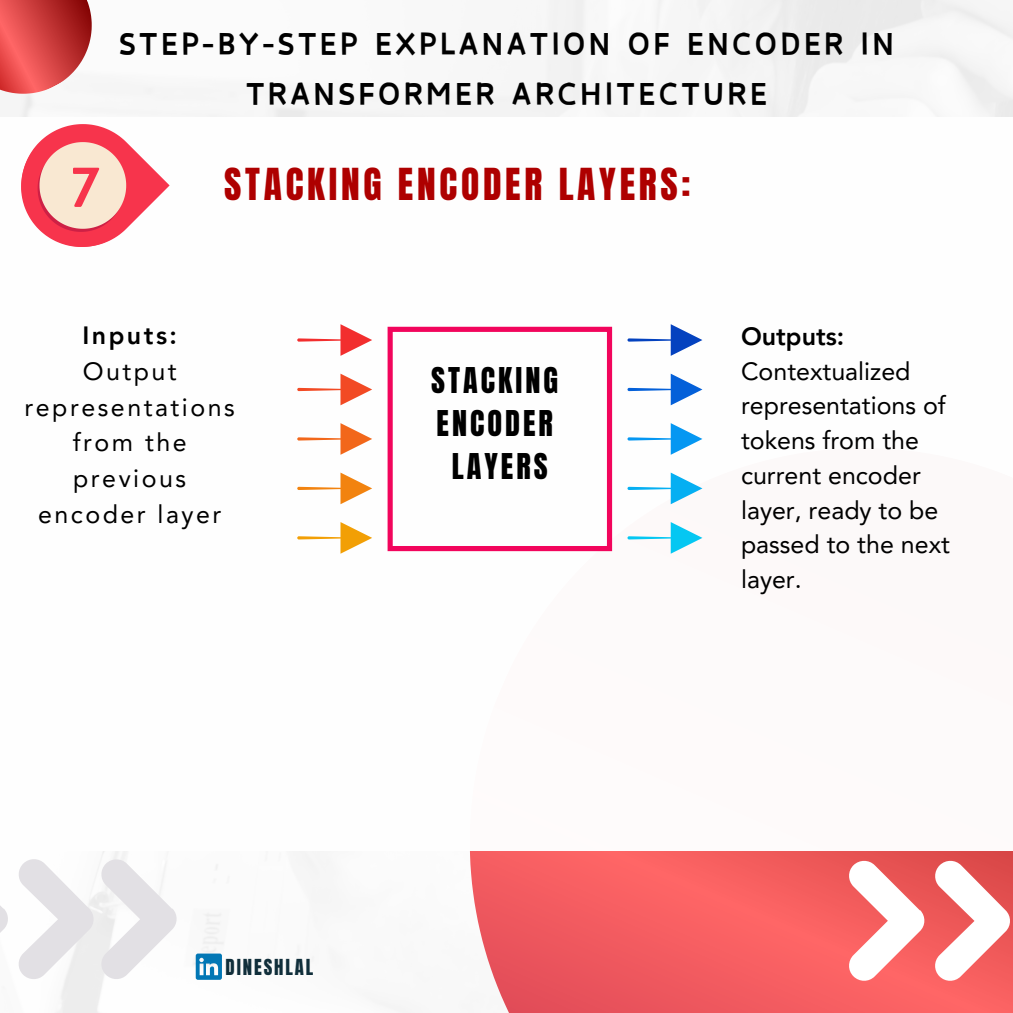
<style>
.page{position:relative;width:1013px;height:1013px;background:#fff}
.page>*{position:absolute;margin:0;border:0;box-sizing:border-box;transform-origin:0 0}
.t1{font:37.5px "Anton";letter-spacing:.1em;color:#ae0000}
.t2{font:900 35px/50.6px "Canva Funny";letter-spacing:.1em;color:#000;text-align:center}
.t3{font:30.25px/43.1px "Anton";letter-spacing:.1em;color:#000;text-align:center}
.t4{font:25px/34.8px "Avenir LT Pro";color:#000}
.t5{font:25px/35.6px "Avenir LT Pro";letter-spacing:.1em;color:#000;text-align:center}
.t6{font:18.75px "Anton";letter-spacing:.1em;color:#112f3b}
.s1{font-weight:800}
</style>
<div class="page">
<img style="left:58px;top:0;width:954px;height:1012px">
<svg style="left:346px;top:851px;width:666px;height:161px;fill:#f86163"></svg>
<div style="left:0;top:118px;width:1012px;height:733px;background:#fff"></div>
<svg style="left:933px;top:859px;width:79px;height:123px"></svg>
<svg style="left:847px;top:859px;width:78px;height:123px"></svg>
<svg style="left:196px;top:953px;width:26px;height:26px"></svg>
<svg style="left:19px;top:857px;width:159px;height:123px"></svg>
<svg style="left:0;top:906px;width:8px;height:27px"></svg>
<div style="left:387px;top:327px;width:225px;height:224px;border:5px solid #f2055c"></div>
<svg style="left:297px;top:522px;width:75px;height:31px"></svg>
<svg style="left:297px;top:472px;width:75px;height:32px"></svg>
<svg style="left:297px;top:423px;width:75px;height:32px"></svg>
<svg style="left:297px;top:373px;width:75px;height:32px"></svg>
<svg style="left:297px;top:324px;width:75px;height:32px"></svg>
<svg style="left:627px;top:522px;width:75px;height:31px"></svg>
<svg style="left:627px;top:472px;width:75px;height:32px"></svg>
<svg style="left:627px;top:423px;width:75px;height:32px"></svg>
<svg style="left:627px;top:373px;width:75px;height:32px"></svg>
<svg style="left:627px;top:324px;width:75px;height:32px"></svg>
<svg style="left:0;top:0;width:170px;height:247px"></svg>
<h1 class="t2" style="left:119px;top:20px;width:776px">STEP-BY-STEP EXPLANATION OF ENCODER IN<br>TRANSFORMER ARCHITECTURE</h1>
<h3 class="t1" style="left:224px;top:157px;width:468px">STACKING ENCODER LAYERS:</h3>
<p class="t5" style="left:25px;top:320px;width:212px"><span class="s1">Inputs:<br></span>Output representations from the previous encoder layer</p>
<p class="t4" style="left:741px;top:321px;width:210px"><span class="s1">Outputs:<br></span>Contextualized representations of tokens from the current encoder layer, ready to be passed to the next layer.</p>
<h1 class="t3" style="left:431px;top:359px;width:128px">STACKING<br>ENCODER<br>LAYERS</h1>
<p class="t6" style="left:226px;top:954px;width:89px">DINESHLAL</p>
</div>
